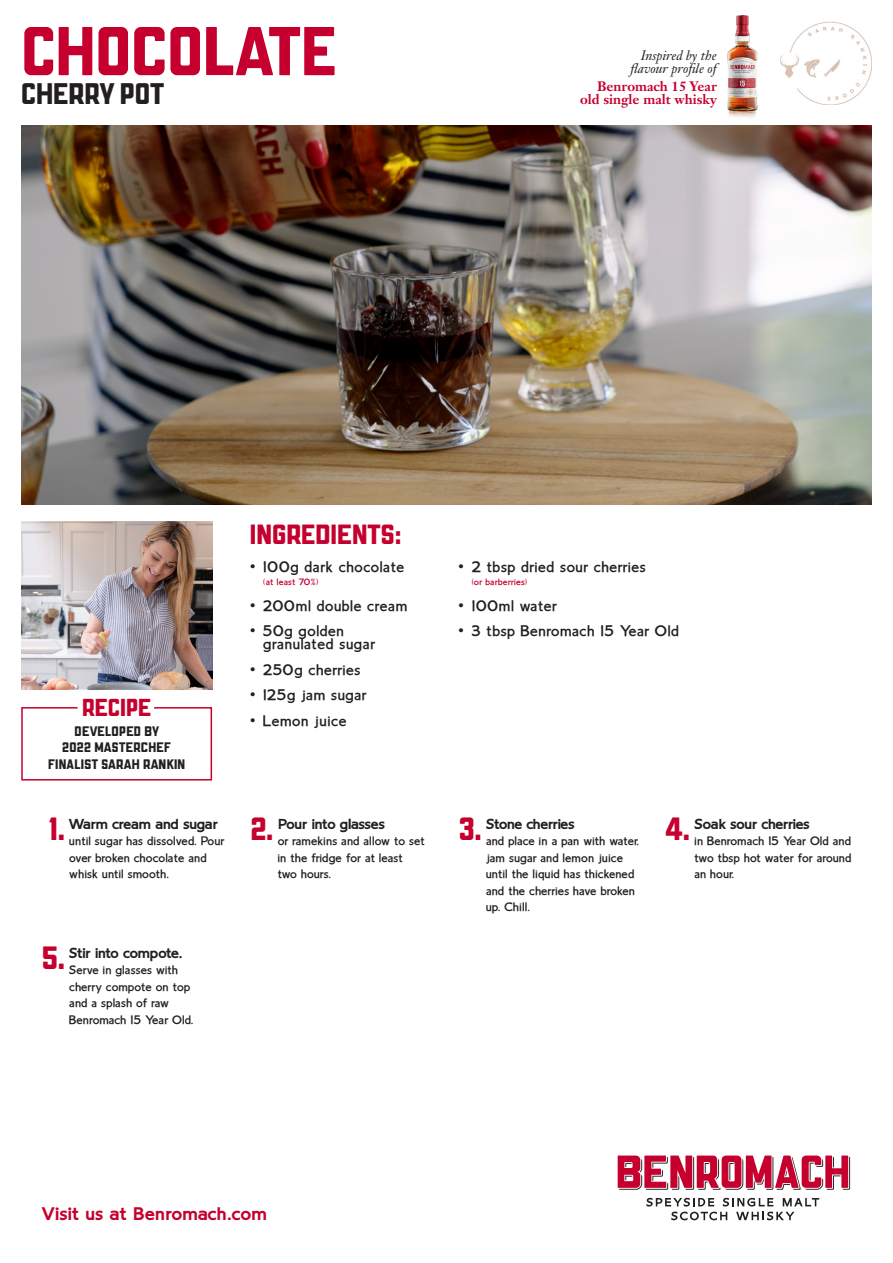
<style>
.page{position:relative;width:893px;height:1263px;background:#fff}
.page>*{position:absolute;margin:0;border:0;box-sizing:border-box;transform-origin:0 0}
.t1{font:67.35px "Benromach";color:#c5002e}
.t2{font:31.5px "Benromach";color:#c5002e}
.t3{font:29.1px "Benromach";color:#231f20}
.t4{font:27.15px "Benromach";color:#c5002e}
.t5{font:24px "Benromach";color:#c5002e}
.t6{font:700 18px "LHF Chesham Sans";letter-spacing:.04em;color:#c5002e}
.t7{font:15px/12.8px "LHF Chesham Sans REG";letter-spacing:.03em;color:#231f20}
.t8{font:700 14.25px "LHF Chesham Sans";letter-spacing:.01em;color:#231f20}
.t9{font:13.5px/16.2px "Benromach";letter-spacing:.02em;color:#231f20;text-align:center}
.t10{font:700 13.5px/13.5px "Janson Text LT Std";color:#c5002e;text-align:right}
.t11{font:italic 13.5px/13px "Janson Text LT Std";color:#231f20;text-align:right}
.t12{font:12px/16.5px "LHF Chesham Sans REG";letter-spacing:.01em;color:#231f20}
.t13{font:9px "LHF Chesham Sans REG";letter-spacing:.03em;color:#c5002e}
</style>
<div class="page">
<svg style="left:646px;top:1197px;width:173px;height:23px"></svg>
<svg style="left:618px;top:1155px;width:232px;height:35px"></svg>
<img style="left:21px;top:126px;width:851px;height:379px">
<img style="left:21px;top:522px;width:191px;height:167px">
<svg style="left:21px;top:707px;width:192px;height:74px"></svg>
<img style="left:727px;top:15px;width:30px;height:103px">
<img style="left:781px;top:22px;width:91px;height:82px">
<p class="t1" style="left:21px;top:12px;width:317px">CHOCOLATE</p>
<p class="t3" style="left:21px;top:77px;width:145px">CHERRY POT</p>
<p class="t11" style="left:631px;top:49px;width:88px">Inspired by the flavour profile of</p>
<p class="t10" style="left:580px;top:79px;width:138px">Benromach 15 Year old single malt whisky</p>
<p class="t5" style="left:82px;top:693px;width:71px">RECIPE</p>
<p class="t9" style="left:48px;top:723px;width:139px">DEVELOPED BY<br>2022 MASTERCHEF<br>FINALIST SARAH RANKIN</p>
<p class="t2" style="left:49px;top:810px;width:17px">1.</p>
<p class="t8" style="left:70px;top:815px;width:149px">Warm cream and sugar</p>
<p class="t12" style="left:70px;top:832px;width:157px">until sugar has dissolved. Pour over broken chocolate and whisk until smooth.</p>
<p class="t4" style="left:250px;top:518px;width:153px">INGREDIENTS:</p>
<p class="t7" style="left:251px;top:560px;width:155px">• 100g dark chocolate</p>
<p class="t13" style="left:264px;top:576px;width:57px">(at least 70%)</p>
<p class="t7" style="left:251px;top:599px;width:158px">• 200ml double cream</p>
<p class="t7" style="left:264px;top:624px;width:113px;text-indent:-13px">• 50g golden granulated sugar</p>
<p class="t7" style="left:251px;top:662px;width:112px">• 250g cherries</p>
<p class="t7" style="left:251px;top:688px;width:118px">• 125g jam sugar</p>
<p class="t7" style="left:251px;top:713px;width:98px">• Lemon juice</p>
<p class="t2" style="left:250px;top:810px;width:24px">2.</p>
<p class="t8" style="left:278px;top:815px;width:108px">Pour into glasses</p>
<p class="t12" style="left:278px;top:832px;width:149px">or ramekins and allow to set in the fridge for at least two hours.</p>
<p class="t2" style="left:42px;top:939px;width:25px">5.</p>
<p class="t8" style="left:70px;top:944px;width:114px">Stir into compote.</p>
<p class="t12" style="left:70px;top:961px;width:126px">Serve in glasses with cherry compote on top and a splash of raw<br>Benromach 15 Year Old.</p>
<p class="t7" style="left:459px;top:560px;width:188px">• 2 tbsp dried sour cherries</p>
<p class="t13" style="left:472px;top:576px;width:57px">(or barberries)</p>
<p class="t7" style="left:459px;top:599px;width:99px">• 100ml water</p>
<p class="t7" style="left:459px;top:624px;width:222px">• 3 tbsp Benromach 15 Year Old</p>
<p class="t2" style="left:459px;top:810px;width:24px">3.</p>
<p class="t8" style="left:486px;top:815px;width:89px">Stone cherries</p>
<p class="t12" style="left:486px;top:832px;width:155px">and place in a pan with water, jam sugar and lemon juice until the liquid has thickened and the cherries have broken up. Chill.</p>
<p class="t2" style="left:665px;top:810px;width:26px">4.</p>
<p class="t8" style="left:695px;top:815px;width:116px">Soak sour cherries</p>
<p class="t12" style="left:695px;top:832px;width:159px;text-align:justify">in Benromach 15 Year Old and two tbsp hot water for around an hour.</p>
<p class="t6" style="left:43px;top:1203px;width:226px">Visit us at Benromach.com</p>
</div>
